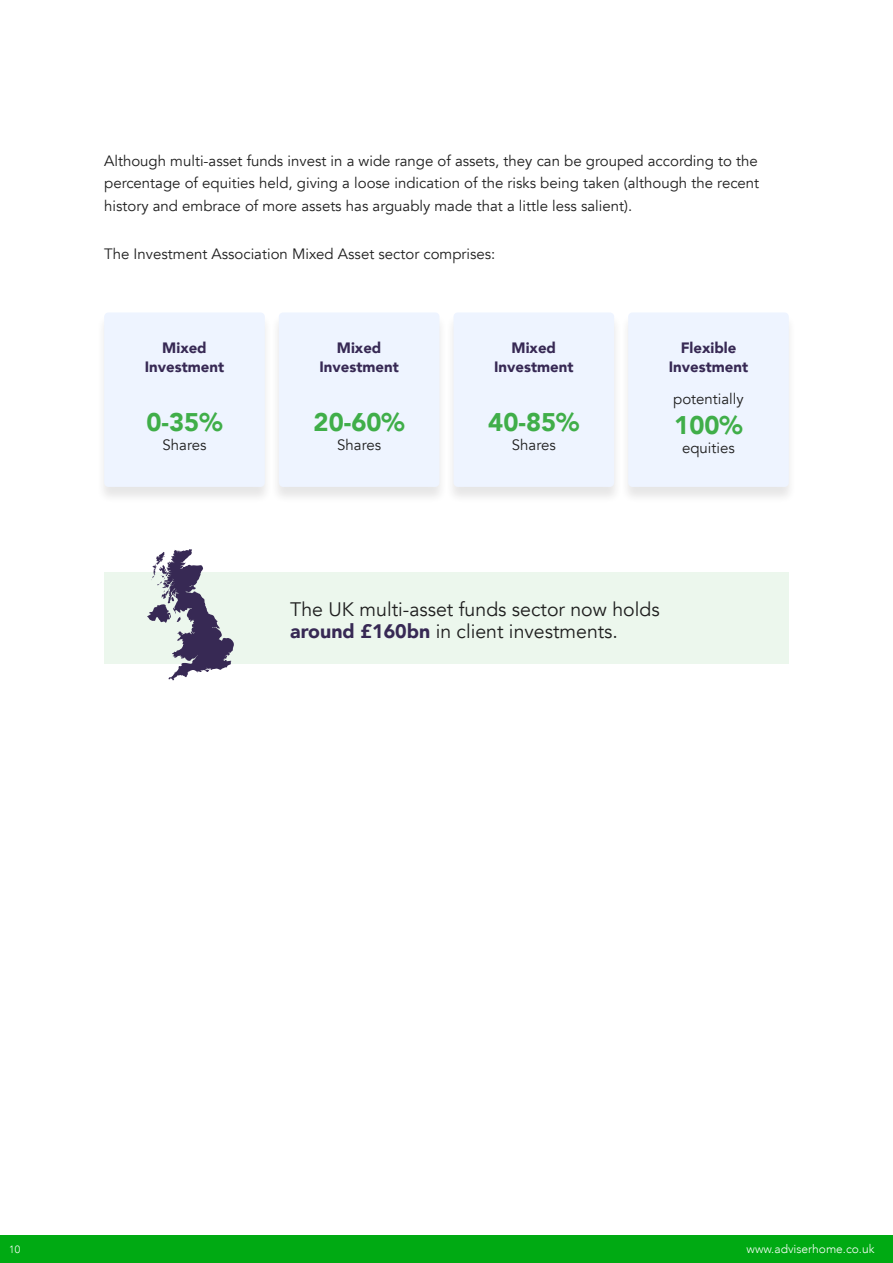
<style>
.page{position:relative;width:893px;height:1263px;background:#fff}
.page>*{position:absolute;margin:0;border:0;box-sizing:border-box;transform-origin:0 0}
.t1{font:900 25.5px "Avenir";color:#40ae49}
.t2{font:19.5px/22.5px "Avenir";color:#1f1f1f}
.t3{font:15px/22.5px "Avenir";color:#1f1f1f;text-align:justify}
.t4{font:900 15px "Avenir";color:#372954}
.t5{font:300 12px "Avenir";color:#fff}
.t6{font:300 10.5px "Avenir";color:#fff}
.s1{font-weight:900;color:#372954}
</style>
<div class="page">
<div style="left:0;top:1236px;width:893px;height:27px;background:#00aa13"></div>
<div style="left:104px;top:572px;width:685px;height:92px;background:#ecf7ed"></div>
<svg style="left:147px;top:549px;width:87px;height:131px"></svg>
<div style="left:96px;top:313px;width:177px;height:191px;background:#231f20;opacity:.11"></div>
<div style="left:104px;top:312px;width:161px;height:175px;background:#eef4ff;border-radius:4px"></div>
<div style="left:271px;top:313px;width:177px;height:191px;background:#231f20;opacity:.11"></div>
<div style="left:279px;top:312px;width:160px;height:175px;background:#eef4ff;border-radius:4px"></div>
<div style="left:445px;top:313px;width:177px;height:191px;background:#231f20;opacity:.11"></div>
<div style="left:453px;top:312px;width:161px;height:175px;background:#eef4ff;border-radius:4px"></div>
<div style="left:620px;top:313px;width:177px;height:191px;background:#231f20;opacity:.11"></div>
<div style="left:628px;top:312px;width:161px;height:175px;background:#eef4ff;border-radius:4px"></div>
<p class="t3" style="left:104px;top:150px;width:656px">Although multi-asset funds invest in a wide range of assets, they can be grouped according to the percentage of equities held, giving a loose indication of the risks being taken (although the recent history and embrace of more assets has arguably made that a little less salient).</p>
<p class="t3" style="left:104px;top:243px;width:393px">The Investment Association Mixed Asset sector comprises:</p>
<p class="t4" style="left:162px;top:335px;width:46px">Mixed</p>
<p class="t4" style="left:145px;top:354px;width:81px">Investment</p>
<p class="t1" style="left:147px;top:401px;width:77px">0-35%</p>
<p class="t3" style="left:163px;top:434px;width:45px">Shares</p>
<p class="t4" style="left:337px;top:335px;width:46px">Mixed</p>
<p class="t4" style="left:319px;top:354px;width:81px">Investment</p>
<p class="t1" style="left:314px;top:401px;width:93px">20-60%</p>
<p class="t3" style="left:337px;top:434px;width:45px">Shares</p>
<p class="t4" style="left:512px;top:335px;width:46px">Mixed</p>
<p class="t4" style="left:494px;top:354px;width:81px">Investment</p>
<p class="t1" style="left:488px;top:401px;width:93px">40-85%</p>
<p class="t3" style="left:512px;top:434px;width:45px">Shares</p>
<p class="t4" style="left:681px;top:335px;width:57px">Flexible</p>
<p class="t4" style="left:669px;top:354px;width:81px">Investment</p>
<p class="t3" style="left:673px;top:388px;width:72px">potentially</p>
<p class="t1" style="left:674px;top:403px;width:70px">100%</p>
<p class="t3" style="left:682px;top:436px;width:54px">equities</p>
<p class="t2" style="left:290px;top:598px;width:371px">The UK multi-asset funds sector now holds <span class="s1">around £160bn</span> in client investments.</p>
<p class="t6" style="left:9px;top:1243px;width:12px">10</p>
<p class="t5" style="left:747px;top:1242px;width:129px">www.adviserhome.co.uk</p>
</div>
